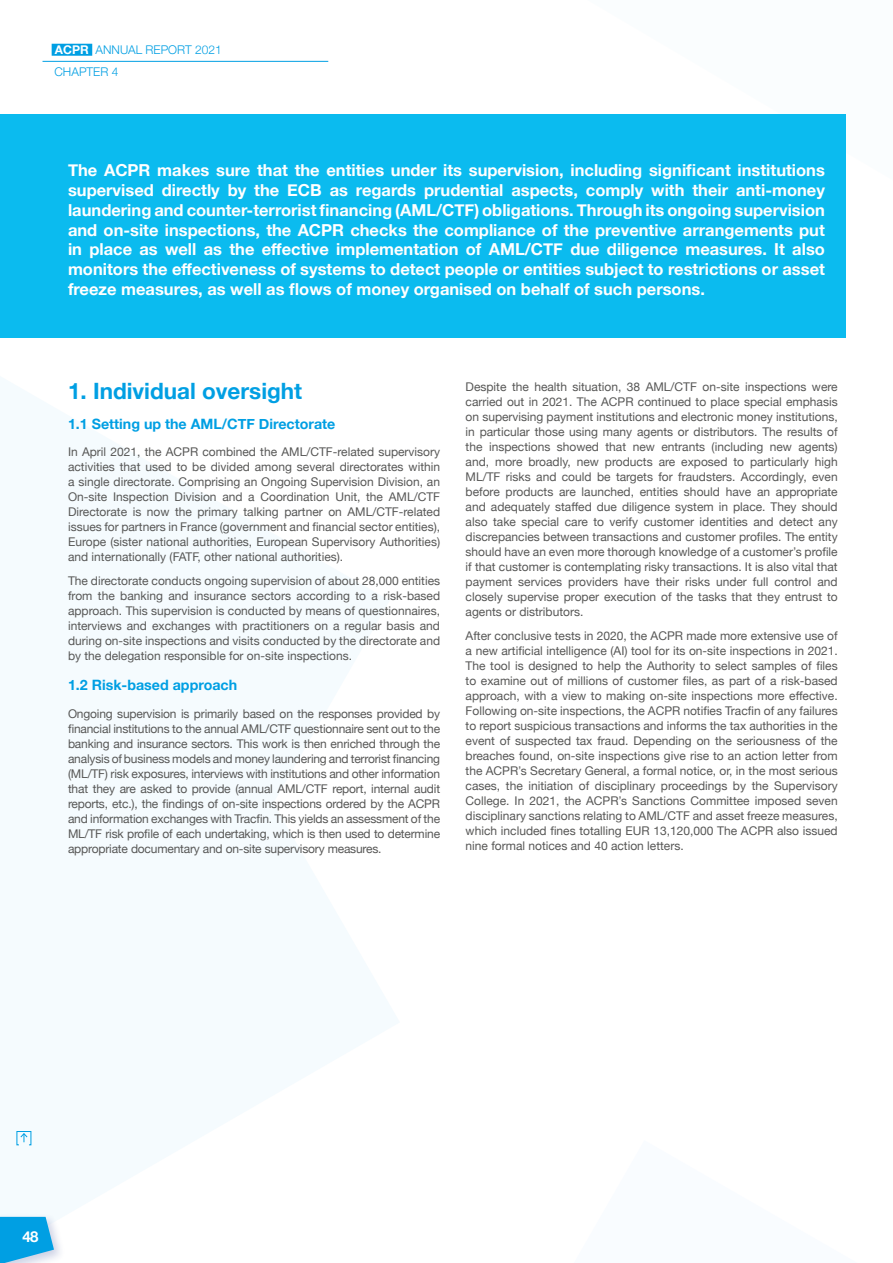
<style>
.page{position:relative;width:893px;height:1263px;background:#fff}
.page>*{position:absolute;margin:0;border:0;box-sizing:border-box;transform-origin:0 0}
.t1{font:700 22.5px "Helvetica Neue";color:#009fe3}
.t2{font:700 16.5px/19.8px "Helvetica Neue";color:#fff;text-align:justify}
.t3{font:700 15px "Helvetica Neue";color:#fff}
.t4{font:700 14.25px "Helvetica Neue";color:#009fe3}
.t5{font:12px/15px "Helvetica Neue";color:#575756;text-align:justify}
.t6{font:300 12px "Helvetica Neue";color:#009fe3}
.s1{font-weight:700;color:#fff}
</style>
<div class="page">
<div style="left:0;top:114px;width:845px;height:224px;background:#0bbbef"></div>
<svg style="left:16px;top:1131px;width:16px;height:14px"></svg>
<hr style="left:43px;top:61px;width:285px;height:1px;background:#009fe3">
<div style="left:52px;top:44px;width:40px;height:12px;background:#009fe3"></div>
<div style="left:0;top:1212px;width:65px;height:51px;background:#24388d;opacity:.22"></div>
<svg style="left:0;top:1217px;width:54px;height:46px;background:#2aace5"></svg>
<p class="t6" style="left:55px;top:40px;width:168px"><span class="s1">ACPR</span> ANNUAL REPORT 2021</p>
<p class="t6" style="left:55px;top:62px;width:65px">CHAPTER 4</p>
<p class="t2" style="left:68px;top:161px;width:758px">The ACPR makes sure that the entities under its supervision, including significant institutions supervised directly by the ECB as regards prudential aspects, comply with their anti-money laundering and counter-terrorist financing (AML/CTF) obligations. Through its ongoing supervision and on-site inspections, the ACPR checks the compliance of the preventive arrangements put in place as well as the effective implementation of AML/CTF due diligence measures. It also monitors the effectiveness of systems to detect people or entities subject to restrictions or asset freeze measures, as well as flows of money organised on behalf of such persons.</p>
<h1 class="t1" style="left:68px;top:373px;width:236px">1. Individual oversight</h1>
<p class="t4" style="left:68px;top:412px;width:269px">1.1 Setting up the AML/CTF Directorate</p>
<p class="t5" style="left:68px;top:445px;width:374px">In April 2021, the ACPR combined the AML/CTF-related supervisory activities that used to be divided among several directorates within a single directorate. Comprising an Ongoing Supervision Division, an On-site Inspection Division and a Coordination Unit, the AML/CTF Directorate is now the primary talking partner on AML/CTF-related issues for partners in France (government and financial sector entities), Europe (sister national authorities, European Supervisory Authorities) and internationally (FATF, other national authorities).</p>
<p class="t5" style="left:68px;top:574px;width:374px">The directorate conducts ongoing supervision of about 28,000 entities from the banking and insurance sectors according to a risk-based approach. This supervision is conducted by means of questionnaires, interviews and exchanges with practitioners on a regular basis and during on-site inspections and visits conducted by the directorate and by the delegation responsible for on-site inspections.</p>
<p class="t4" style="left:68px;top:673px;width:171px">1.2 Risk-based approach</p>
<p class="t5" style="left:68px;top:706px;width:374px">Ongoing supervision is primarily based on the responses provided by financial institutions to the annual AML/CTF questionnaire sent out to the banking and insurance sectors. This work is then enriched through the analysis of business models and money laundering and terrorist financing (ML/TF) risk exposures, interviews with institutions and other information that they are asked to provide (annual AML/CTF report, internal audit reports, etc.), the findings of on-site inspections ordered by the ACPR and information exchanges with Tracfin. This yields an assessment of the ML/TF risk profile of each undertaking, which is then used to determine appropriate documentary and on-site supervisory measures.</p>
<p class="t5" style="left:466px;top:380px;width:374px">Despite the health situation, 38 AML/CTF on-site inspections were carried out in 2021. The ACPR continued to place special emphasis on supervising payment institutions and electronic money institutions, in particular those using many agents or distributors. The results of the inspections showed that new entrants (including new agents) and, more broadly, new products are exposed to particularly high ML/TF risks and could be targets for fraudsters. Accordingly, even before products are launched, entities should have an appropriate and adequately staffed due diligence system in place. They should also take special care to verify customer identities and detect any discrepancies between transactions and customer profiles. The entity should have an even more thorough knowledge of a customerʼs profile if that customer is contemplating risky transactions. It is also vital that payment services providers have their risks under full control and closely supervise proper execution of the tasks that they entrust to agents or distributors.</p>
<p class="t5" style="left:466px;top:629px;width:374px">After conclusive tests in 2020, the ACPR made more extensive use of a new artificial intelligence (AI) tool for its on-site inspections in 2021.<br>The tool is designed to help the Authority to select samples of files to examine out of millions of customer files, as part of a risk-based approach, with a view to making on-site inspections more effective.<br>Following on-site inspections, the ACPR notifies Tracfin of any failures to report suspicious transactions and informs the tax authorities in the event of suspected tax fraud. Depending on the seriousness of the breaches found, on-site inspections give rise to an action letter from the ACPRʼs Secretary General, a formal notice, or, in the most serious cases, the initiation of disciplinary proceedings by the Supervisory College. In 2021, the ACPRʼs Sanctions Committee imposed seven disciplinary sanctions relating to AML/CTF and asset freeze measures, which included fines totalling EUR 13,120,000 The ACPR also issued nine formal notices and 40 action letters.</p>
<p class="t3" style="left:22px;top:1225px;width:18px">48</p>
</div>
